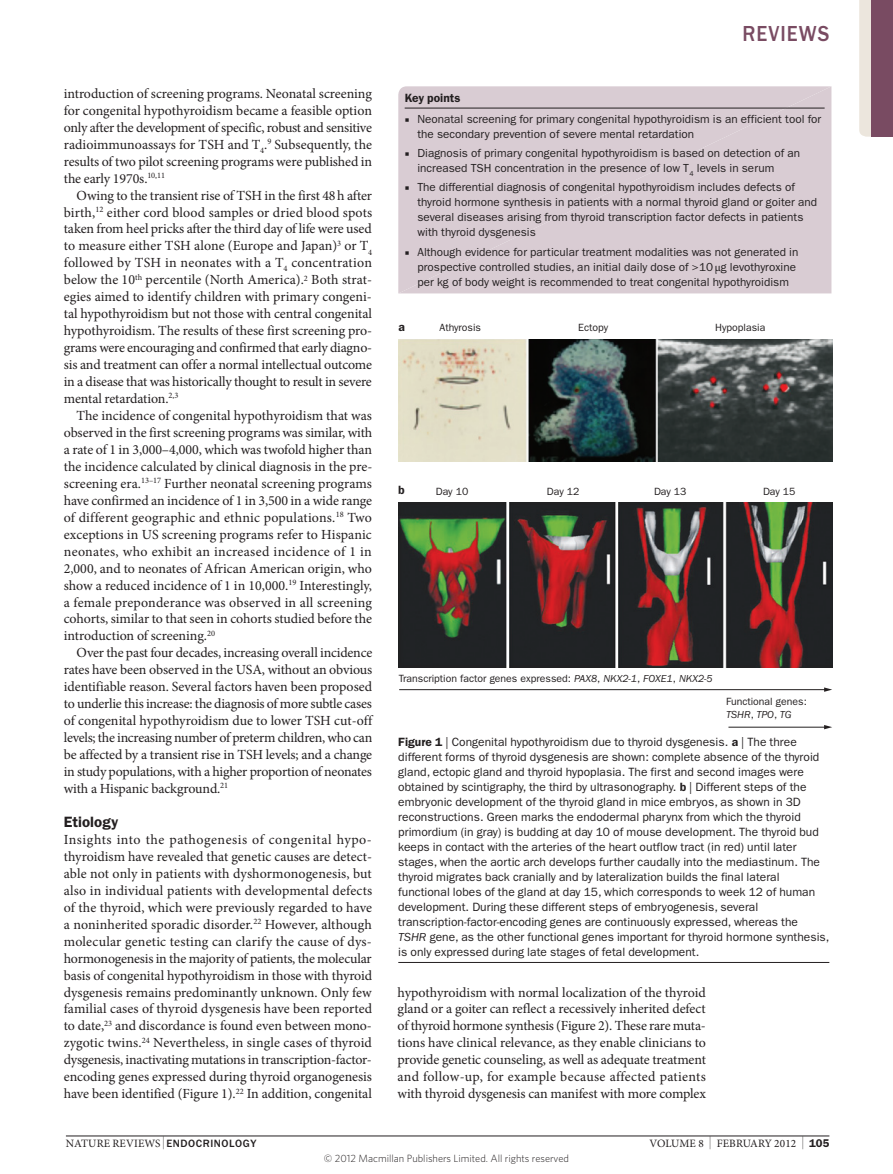
<style>
.page{position:relative;width:893px;height:1174px;background:#fff}
.page>*{position:absolute;margin:0;border:0;box-sizing:border-box;transform-origin:0 0}
.t1{font:500 22.5px "ITC Franklin Gothic Std";letter-spacing:.05em;color:#794b62;scale:.9 1}
.Head_1{font:600 15px "ITC Franklin Gothic Std";color:#231f20}
.Body_text{font:13.95px/17px "Minion Pro";letter-spacing:-.005em;color:#231f20;text-align:justify}
.Body_first{font:13.95px/17px "Minion Pro";color:#231f20;text-align:justify}
.Figure_caption{font:12px/15px "ITC Franklin Gothic Std";color:#231f20}
.Box_title{font:600 12px "ITC Franklin Gothic Std";color:#231f20}
.Box_body_bullet{font:11.7px/15px "ITC Franklin Gothic Std";color:#231f20}
.t2{font:11.25px "Minion Pro";letter-spacing:.01em;color:#231f20}
.t3{font:10.5px/13.5px "ITC Franklin Gothic Std";color:#231f20}
.t4{font:300 10.5px "Whitney";color:#231f20}
.s1{font-family:"Minion Pro"}
.s2{font-style:italic}
.s3{font-weight:600}
.s4{font-size:12.9px}
.s5{font-family:"ITC Franklin Gothic Std";font-weight:500;font-size:10.95px}
.s6{font-family:"ITC Franklin Gothic Std";font-weight:600}
</style>
<div class="page">
<hr style="left:66px;top:1135px;width:763px;height:1px;background:#231f20">
<div style="left:398px;top:86px;width:433px;height:207px;background:#d9ccd3"></div>
<hr style="left:405px;top:108px;width:420px;height:1px;background:#231f20">
<hr style="left:399px;top:689px;width:427px;height:1px;background:#231f20">
<svg style="left:824px;top:687px;width:8px;height:5px"></svg>
<hr style="left:728px;top:727px;width:98px;height:1px;background:#231f20">
<svg style="left:824px;top:725px;width:8px;height:4px"></svg>
<img style="left:399px;top:340px;width:433px;height:121px">
<img style="left:399px;top:502px;width:433px;height:165px">
<hr style="left:398px;top:962px;width:431px;height:1px;background:#231f20">
<svg style="left:859px;top:0;width:13px;height:137px;background:#e3dad4"></svg>
<div style="left:872px;top:0;width:21px;height:137px;background:#794b62"></div>
<p class="Body_first" style="left:64px;top:85px;width:310px">introduction of screening programs. Neonatal screening for congenital hypothyroidism became a feasible option only after the development of specific, robust and sensitive radioimmunoassays for TSH and T<sub>4</sub>.<sup>9</sup> Subsequently, the results of two pilot screening programs were published in the early 1970s.<sup>10,11</sup></p>
<p class="Body_text" style="left:64px;top:187px;width:310px;text-align:left;text-indent:13px">Owing to the transient rise of TSH in the first 48h after birth,<sup>12</sup> either cord blood samples or dried blood spots taken from heel pricks after the third day of life were used to measure either TSH alone (Europe and Japan)<sup>3</sup> or T<sub>4 </sub>followed by TSH in neonates with a T<sub>4</sub> concentration below the 10<sup>th</sup> percentile (North America).<sup>2</sup> Both strat&shy;egies aimed to identify children with primary congeni&shy;tal hypothyroidism but not those with central congenital hypothyroidism. The results of these first screening pro&shy;grams were encouraging and confirmed that early diagno&shy;sis and treatment can offer a normal intellectual outcome in a disease that was historically thought to result in severe mental retardation.<sup>2,3</sup></p>
<p class="Body_text" style="left:64px;top:407px;width:310px;text-indent:13px">The incidence of congenital hypothyroidism that was observed in the first screening programs was similar, with a rate of 1 in 3,000–4,000, which was twofold higher than the incidence calculated by clinical diagnosis in the pre&shy;screening era.<sup>13–17</sup> Further neonatal screening programs have confirmed an incidence of 1 in 3,500 in a wide range of different geographic and ethnic populations.<sup>18</sup> Two exceptions in US screening programs refer to Hispanic neonates, who exhibit an increased incidence of 1 in 2,000, and to neonates of African American origin, who show a reduced incidence of 1 in 10,000.<sup>19</sup> Interestingly, a female preponderance was observed in all screening cohorts, similar to that seen in cohorts studied before the introduction of screening.<sup>20</sup></p>
<p class="Body_text" style="left:64px;top:644px;width:310px;text-indent:13px">Over the past four decades, increasing overall incidence rates have been observed in the USA, without an obvious identifiable reason. Several factors haven been proposed to underlie this increase: the diagnosis of more subtle cases of congenital hypothyroidism due to lower TSH cut-off levels; the increasing number of preterm children, who can be affected by a transient rise in TSH levels; and a change in study populations, with a higher proportion of neonates with a Hispanic background.<sup>21</sup></p>
<p class="Head_1" style="left:64px;top:813px;width:56px">Etiology</p>
<p class="Body_first" style="left:64px;top:831px;width:310px;text-align:left">Insights into the pathogenesis of congenital hypo&shy;thyroidism have revealed that genetic causes are detect&shy;able not only in patients with dyshormonogenesis, but also in individual patients with developmental defects of the thyroid, which were previously regarded to have a noninherited sporadic disorder.<sup>22</sup> However, although molecular genetic testing can clarify the cause of dys&shy;hormonogenesis in the majority of patients, the molecular basis of congenital hypothyroidism in those with thyroid dysgenesis remains predominantly unknown. Only few familial cases of thyroid dysgenesis have been reported to date,<sup>23</sup> and discordance is found even between mono&shy;zygotic twins.<sup>24</sup> Nevertheless, in single cases of thyroid dysgenesis, inactivating mutations in transcription-factor&shy;encoding genes expressed during thyroid organogenesis have been identified (Figure 1).<sup>22</sup> In addition, congenital</p>
<p class="t1" style="left:742px;top:21px;width:98px">REVIEWS</p>
<p class="Box_title" style="left:405px;top:90px;width:57px">Key points</p>
<p class="Box_body_bullet" style="left:417px;top:111px;width:405px;text-indent:-13px"><span class="s1">■</span> Neonatal screening for primary congenital hypothyroidism is an efficient tool for the secondary prevention of severe mental retardation</p>
<p class="Box_body_bullet" style="left:417px;top:146px;width:384px;text-indent:-13px"><span class="s1">■</span> Diagnosis of primary congenital hypothyroidism is based on detection of an increased TSH concentration in the presence of low T<sub>4</sub> levels in serum</p>
<p class="Box_body_bullet" style="left:417px;top:180px;width:401px;text-indent:-13px"><span class="s1">■</span> The differential diagnosis of congenital hypothyroidism includes defects of thyroid hormone synthesis in patients with a normal thyroid gland or goiter and several diseases arising from thyroid transcription factor defects in patients with thyroid dysgenesis</p>
<p class="Box_body_bullet" style="left:417px;top:244px;width:382px;text-indent:-13px"><span class="s1">■</span> Although evidence for particular treatment modalities was not generated in prospective controlled studies, an initial daily dose of &gt;10 <span class="s1">μ</span>g levothyroxine per kg of body weight is recommended to treat congenital hypothyroidism</p>
<p class="Box_title" style="left:399px;top:320px;width:8px">a</p>
<p class="t3" style="left:439px;top:321px;width:43px">Athyrosis</p>
<p class="Box_title" style="left:398px;top:483px;width:8px">b</p>
<p class="t3" style="left:436px;top:484px;width:34px">Day 10</p>
<p class="t3" style="left:578px;top:321px;width:31px">Ectopy</p>
<p class="t3" style="left:715px;top:321px;width:52px">Hypoplasia</p>
<p class="t3" style="left:547px;top:484px;width:34px">Day 12</p>
<p class="t3" style="left:654px;top:484px;width:34px">Day 13</p>
<p class="t3" style="left:763px;top:484px;width:34px">Day 15</p>
<p class="t3" style="left:399px;top:671px;width:315px">Transcription factor genes expressed: <span class="s2">PAX8</span>, <span class="s2">NKX2-1</span>, <span class="s2">FOXE1</span>, <span class="s2">NKX2-5</span></p>
<p class="t3" style="left:726px;top:694px;width:82px">Functional genes:<br><span class="s2">TSHR</span>, <span class="s2">TPO</span>, <span class="s2">TG</span></p>
<p class="Figure_caption" style="left:398px;top:734px;width:433px"><span class="s3">Figure 1</span> | Congenital hypothyroidism due to thyroid dysgenesis. <span class="s3">a</span> | The three different forms of thyroid dysgenesis are shown: complete absence of the thyroid gland, ectopic gland and thyroid hypoplasia. The first and second images were obtained by scintigraphy, the third by ultrasonography. <span class="s3">b</span> | Different steps of the embryonic development of the thyroid gland in mice embryos, as shown in 3D reconstructions. Green marks the endodermal pharynx from which the thyroid primordium (in gray) is budding at day 10 of mouse development. The thyroid bud keeps in contact with the arteries of the heart outflow tract (in red) until later stages, when the aortic arch develops further caudally into the mediastinum. The thyroid migrates back cranially and by lateralization builds the final lateral functional lobes of the gland at day 15, which corresponds to week 12 of human development. During these different steps of embryogenesis, several transcription-factor-encoding genes are continuously expressed, whereas the<br><span class="s2">TSHR</span> gene, as the other functional genes important for thyroid hormone synthesis, is only expressed during late stages of fetal development.</p>
<p class="Body_first" style="left:398px;top:983px;width:310px">hypothyroidism with normal localization of the thyroid gland or a goiter can reflect a recessively inherited defect of thyroid hormone synthesis (Figure 2). These rare muta&shy;tions have clinical relevance, as they enable clinicians to provide genetic counseling, as well as adequate treatment and follow-up, for example because affected patients with thyroid dysgenesis can manifest with more complex</p>
<p class="t2" style="left:66px;top:1135px;width:192px">NATURE REVIEWS <span class="s4">|</span> <span class="s5">ENDOCRINOLOGY</span></p>
<p class="t2" style="left:649px;top:1135px;width:182px">VOLUME 8 <span class="s4">|</span> FEBRUARY 2012 <span class="s4">|</span> <span class="s6">105</span></p>
<p class="t4" style="left:324px;top:1151px;width:247px">© 2012 Macmillan Publishers Limited. All rights reserved</p>
</div>
